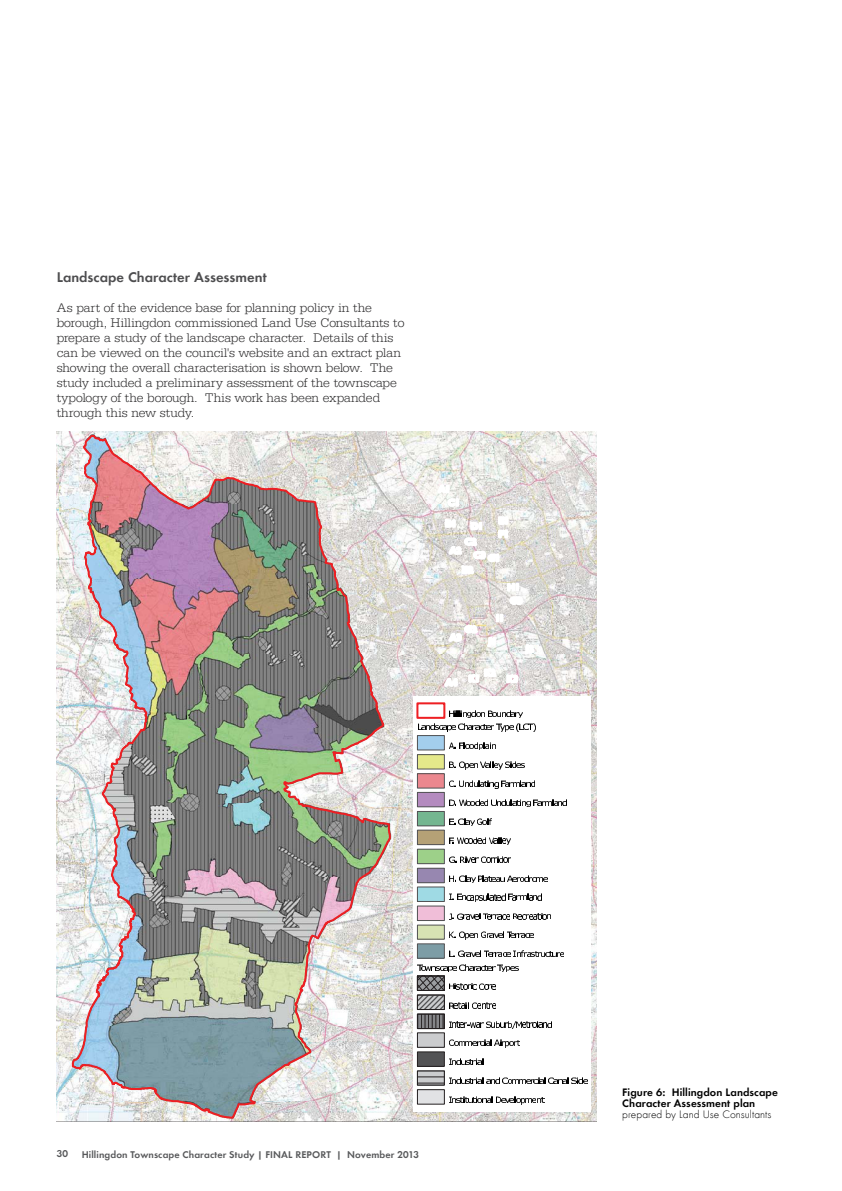
<style>
.page{position:relative;width:842px;height:1191px;background:#fff}
.page>*{position:absolute;margin:0;border:0;box-sizing:border-box;transform-origin:0 0}
.t1{font:13px/15px "Allies Morrison Serifa ND";letter-spacing:-.01em;color:#292829}
.t2{font:700 13px "Allies Morrison Futura ND";letter-spacing:.005em;color:#4d4d4f}
.t3{font:700 10px/11px "Allies Morrison Futura ND";letter-spacing:.01em;color:#000}
.t4{font:10px "Allies Morrison Futura ND";letter-spacing:.005em;color:#000}
.t5{font:700 9px "Allies Morrison Futura ND";letter-spacing:.015em;color:#58595b}
</style>
<div class="page">
<svg style="left:57px;top:431px;width:540px;height:690px"></svg>
<div style="left:413px;top:697px;width:178px;height:415px;background:#fff"></div>
<svg style="left:441px;top:674px;width:18px;height:14px"></svg>
<svg style="left:486px;top:635px;width:10px;height:14px"></svg>
<svg style="left:467px;top:666px;width:31px;height:21px"></svg>
<svg style="left:496px;top:613px;width:7px;height:9px"></svg>
<svg style="left:505px;top:581px;width:19px;height:25px"></svg>
<svg style="left:505px;top:672px;width:15px;height:15px"></svg>
<svg style="left:523px;top:642px;width:13px;height:14px"></svg>
<svg style="left:443px;top:515px;width:65px;height:60px"></svg>
<svg style="left:446px;top:623px;width:33px;height:20px"></svg>
<svg style="left:434px;top:481px;width:25px;height:27px"></svg>
<img style="left:71px;top:434px;width:321px;height:685px">
<div style="left:416px;top:702px;width:29px;height:17px;border:2px solid #ee1f23"></div>
<svg style="left:450px;top:710px;width:72px;height:8px"></svg>
<svg style="left:418px;top:724px;width:118px;height:7px"></svg>
<div style="left:417px;top:735px;width:27px;height:15px;background:#a3ceed"></div>
<div style="left:417px;top:735px;width:28px;height:15px;border:1px solid #525254"></div>
<svg style="left:449px;top:742px;width:47px;height:8px"></svg>
<div style="left:417px;top:754px;width:27px;height:15px;background:#e5e98a"></div>
<div style="left:417px;top:754px;width:28px;height:15px;border:1px solid #525254"></div>
<svg style="left:450px;top:761px;width:74px;height:8px"></svg>
<div style="left:417px;top:773px;width:27px;height:15px;background:#eb878e"></div>
<div style="left:417px;top:773px;width:28px;height:15px;border:1px solid #525254"></div>
<svg style="left:449px;top:780px;width:86px;height:8px"></svg>
<div style="left:417px;top:792px;width:27px;height:15px;background:#b48bbf"></div>
<div style="left:417px;top:792px;width:28px;height:15px;border:1px solid #525254"></div>
<svg style="left:450px;top:799px;width:116px;height:8px"></svg>
<div style="left:417px;top:811px;width:27px;height:15px;background:#74b690"></div>
<div style="left:417px;top:811px;width:28px;height:15px;border:1px solid #525254"></div>
<svg style="left:450px;top:818px;width:42px;height:7px"></svg>
<div style="left:417px;top:830px;width:27px;height:14px;background:#b5a176"></div>
<div style="left:417px;top:829px;width:28px;height:16px;border:1px solid #525254"></div>
<svg style="left:450px;top:837px;width:60px;height:7px"></svg>
<div style="left:417px;top:849px;width:27px;height:14px;background:#9dd089"></div>
<div style="left:417px;top:848px;width:28px;height:16px;border:1px solid #525254"></div>
<svg style="left:449px;top:856px;width:62px;height:6px"></svg>
<div style="left:417px;top:868px;width:27px;height:14px;background:#9787b0"></div>
<div style="left:417px;top:867px;width:28px;height:16px;border:1px solid #525254"></div>
<svg style="left:450px;top:875px;width:97px;height:7px"></svg>
<div style="left:417px;top:887px;width:27px;height:14px;background:#9fdae4"></div>
<div style="left:417px;top:886px;width:28px;height:16px;border:1px solid #525254"></div>
<svg style="left:449px;top:894px;width:92px;height:7px"></svg>
<div style="left:417px;top:906px;width:27px;height:14px;background:#f0bed8"></div>
<div style="left:417px;top:905px;width:28px;height:16px;border:1px solid #525254"></div>
<svg style="left:449px;top:913px;width:102px;height:6px"></svg>
<div style="left:417px;top:925px;width:27px;height:14px;background:#d7e3b3"></div>
<div style="left:417px;top:924px;width:28px;height:15px;border:1px solid #525254"></div>
<svg style="left:450px;top:931px;width:83px;height:8px"></svg>
<div style="left:417px;top:943px;width:27px;height:15px;background:#7d9da6"></div>
<div style="left:417px;top:943px;width:28px;height:15px;border:1px solid #525254"></div>
<svg style="left:450px;top:951px;width:114px;height:6px"></svg>
<svg style="left:417px;top:964px;width:134px;height:64px"></svg>
<div style="left:417px;top:1032px;width:27px;height:15px;background:#cbccce"></div>
<div style="left:417px;top:1032px;width:28px;height:15px;border:1px solid #231f20"></div>
<svg style="left:449px;top:1039px;width:71px;height:8px"></svg>
<div style="left:417px;top:1051px;width:27px;height:15px;background:#535355"></div>
<div style="left:417px;top:1051px;width:28px;height:15px;border:1px solid #231f20"></div>
<svg style="left:449px;top:1058px;width:34px;height:7px"></svg>
<svg style="left:417px;top:1071px;width:27px;height:14px"></svg>
<svg style="left:417px;top:1076px;width:170px;height:7px"></svg>
<div style="left:417px;top:1089px;width:27px;height:15px;background:#e1e2e4"></div>
<div style="left:417px;top:1089px;width:28px;height:15px;border:1px solid #231f20"></div>
<svg style="left:449px;top:1096px;width:95px;height:8px"></svg>
<p class="t2" style="left:57px;top:268px;width:211px">Landscape Character Assessment</p>
<p class="t1" style="left:57px;top:300px;width:349px">As part of the evidence base for planning policy in the borough, Hillingdon commissioned Land Use Consultants to prepare a study of the landscape character. Details of this can be viewed on the council's website and an extract plan showing the overall characterisation is shown below. The study included a preliminary assessment of the townscape typology of the borough. This work has been expanded through this new study.</p>
<p class="t5" style="left:57px;top:1148px;width:13px">30</p>
<p class="t5" style="left:82px;top:1149px;width:339px">Hillingdon Townscape Character Study | FINAL REPORT | November 2013</p>
<p class="t3" style="left:622px;top:1087px;width:157px">Figure 6: Hillingdon Landscape<br>Character Assessment plan</p>
<p class="t4" style="left:622px;top:1108px;width:151px">prepared by Land Use Consultants</p>
</div>
